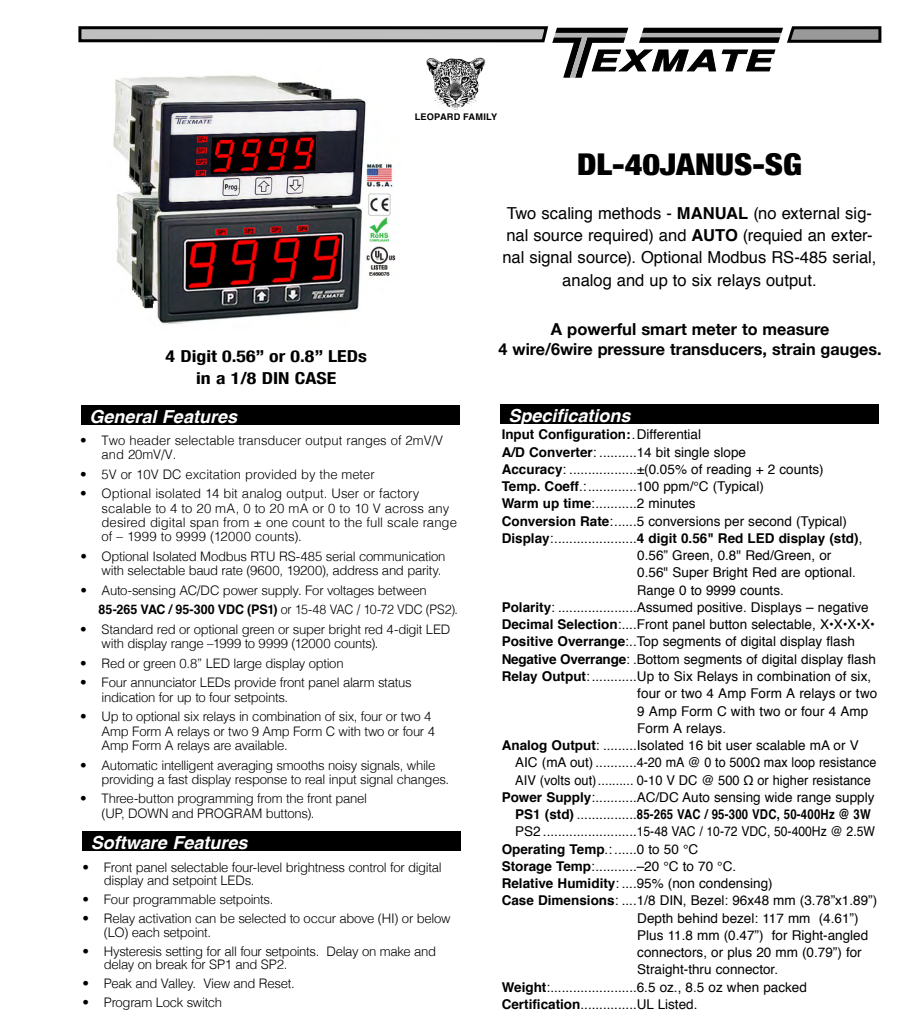
<style>
.page{position:relative;width:918px;height:1013px;background:#fff}
.page>*{position:absolute;margin:0;border:0;box-sizing:border-box;transform-origin:0 0}
.t1{font:900 condensed 30px "Helvetica Neue";color:#000;scale:1.13 1}
.t2{font:italic 700 18px "Helvetica";color:#fff}
.t3{font:16.5px/22.2px "Helvetica";color:#000;text-align:center}
.t4{font:700 16.5px/19.8px "Helvetica Neue";color:#000;text-align:center}
.t5{font:700 condensed 16.5px/22.5px "Helvetica Neue";color:#000;text-align:center;scale:1.2 1}
.t6{font:13.5px/17.2px "Helvetica";color:#000}
.t7{font:700 13.5px/17.2px "Helvetica";color:#000}
.t8{font:13.5px "Helvetica";color:#000;scale:.95 1}
.t9{font:13.5px "Helvetica";color:#000;scale:.93 1}
.t10{font:700 13.5px "Helvetica";letter-spacing:.02em;color:#000;scale:.84 1}
.t11{font:13.5px "Helvetica";color:#000;scale:.9 1}
.t12{font:300 13.2px/14.2px "Helvetica";letter-spacing:-.02em;color:#000}
.t13{font:300 13.2px/14.2px "Helvetica";color:#000}
.t14{font:700 9.15px "Helvetica";letter-spacing:.02em;color:#000}
.s1{font-weight:700}
.s2{font-weight:400}
</style>
<div class="page">
<img style="left:113px;top:78px;width:283px;height:247px">
<svg style="left:78px;top:26px;width:804px;height:52px"></svg>
<div style="left:81px;top:405px;width:378px;height:20px;background:#000"></div>
<div style="left:500px;top:404px;width:378px;height:19px;background:#000"></div>
<div style="left:83px;top:831px;width:378px;height:19px;background:#000"></div>
<img style="left:426px;top:57px;width:58px;height:53px">
<p class="t5" style="left:166px;top:343px;width:169px">4 Digit 0.56” or 0.8” LEDs in a 1/8 DIN CASE</p>
<p class="t14" style="left:414px;top:110px;width:84px">LEOPARD FAMILY</p>
<h1 class="t1" style="left:577px;top:139px;width:200px">DL-40JANUS-SG</h1>
<p class="t3" style="left:502px;top:203px;width:375px">Two scaling methods - <span class="s1">MANUAL</span> (no external sig&shy;nal source required) and <span class="s1">AUTO</span> (requied an exter&shy;nal signal source). Optional Modbus RS-485 serial, analog and up to six relays output.</p>
<p class="t4" style="left:498px;top:319px;width:384px">A powerful smart meter to measure<br>4 wire/6wire pressure transducers, strain gauges.</p>
<h2 class="t2" style="left:89px;top:402px;width:149px">General Features</h2>
<h2 class="t2" style="left:508px;top:400px;width:124px">Specifications</h2>
<p class="t13" style="left:102px;top:432px;width:343px;text-indent:-21px">• Two header selectable transducer output ranges of 2mV/V and 20mV/V.</p>
<p class="t13" style="left:80px;top:466px;width:296px">• 5V or 10V DC excitation provided by the meter</p>
<p class="t13" style="left:102px;top:485px;width:357px;text-indent:-21px">• Optional isolated 14 bit analog output. User or factory scalable to 4 to 20 mA, 0 to 20 mA or 0 to 10 V across any desired digital span from ± one count to the full scale range of – 1999 to 9999 (12000 counts).</p>
<p class="t12" style="left:80px;top:548px;width:366px;text-align:right">• Optional Isolated Modbus RTU RS-485 serial communication with selectable baud rate (9600, 19200), address and parity.</p>
<p class="t12" style="left:99px;top:579px;width:361px;line-height:19.6px;text-indent:-18px">• Auto-sensing AC/DC power supply. For voltages between<br><span class="s1">85-265 VAC / 95-300 VDC (PS1)</span> or 15-48 VAC / 10-72 VDC (PS2).</p>
<p class="t12" style="left:102px;top:621px;width:350px;text-indent:-21px">• Standard red or optional green or super bright red 4-digit LED with display range –1999 to 9999 (12000 counts).</p>
<p class="t12" style="left:80px;top:655px;width:265px">• Red or green 0.8” LED large display option</p>
<p class="t12" style="left:102px;top:674px;width:311px;text-indent:-21px">• Four annunciator LEDs provide front panel alarm status indication for up to four setpoints.</p>
<p class="t12" style="left:101px;top:708px;width:335px;text-indent:-21px">• Up to optional six relays in combination of six, four or two 4<br>Amp Form A relays or two 9 Amp Form C with two or four 4<br>Amp Form A relays are available.</p>
<p class="t12" style="left:101px;top:757px;width:349px;text-indent:-21px">• Automatic intelligent averaging smooths noisy signals, while providing a fast display response to real input signal changes.</p>
<p class="t12" style="left:101px;top:790px;width:267px;text-indent:-21px">• Three-button programming from the front panel (UP, DOWN and PROGRAM buttons).</p>
<h2 class="t2" style="left:91px;top:827px;width:158px">Software Features</h2>
<p class="t12" style="left:104px;top:859px;width:339px;line-height:13.5px;text-indent:-21px">• Front panel selectable four-level brightness control for digital display and setpoint LEDs.</p>
<p class="t12" style="left:83px;top:891px;width:192px">• Four programmable setpoints.</p>
<p class="t12" style="left:104px;top:910px;width:348px;line-height:13.5px;text-indent:-21px">• Relay activation can be selected to occur above (HI) or below (LO) each setpoint.</p>
<p class="t12" style="left:104px;top:943px;width:334px;line-height:13.5px;text-indent:-21px">• Hysteresis setting for all four setpoints. Delay on make and delay on break for SP1 and SP2.</p>
<p class="t12" style="left:83px;top:975px;width:213px">• Peak and Valley. View and Reset.</p>
<p class="t12" style="left:83px;top:994px;width:141px">• Program Lock switch</p>
<p class="t7" style="left:501px;top:426px;width:201px">Input Configuration: <span class="s2">Differential<br></span>A/D Converter<span class="s2">:</span></p>
<p class="t6" style="left:636px;top:444px;width:111px">14 bit single slope</p>
<p class="t7" style="left:501px;top:461px;width:66px">Accuracy<span class="s2">:</span></p>
<p class="t6" style="left:636px;top:461px;width:188px">±(0.05% of reading + 2 counts)</p>
<p class="t7" style="left:501px;top:478px;width:86px">Temp. Coeff<span class="s2">.:</span></p>
<p class="t6" style="left:636px;top:478px;width:128px">100 ppm/°C (Typical)</p>
<p class="t7" style="left:501px;top:495px;width:95px">Warm up time<span class="s2">:</span></p>
<p class="t6" style="left:636px;top:495px;width:60px">2 minutes</p>
<p class="t7" style="left:501px;top:512px;width:113px">Conversion Rate<span class="s2">:</span></p>
<p class="t6" style="left:636px;top:513px;width:212px">5 conversions per second (Typical)</p>
<p class="t7" style="left:501px;top:530px;width:53px">Display<span class="s2">:</span></p>
<p class="t6" style="left:636px;top:530px;width:227px"><span class="s1">4 digit 0.56" Red LED display (std)</span>,<br>0.56” Green, 0.8" Red/Green, or<br>0.56" Super Bright Red are optional.<br>Range 0 to 9999 counts.</p>
<p class="t7" style="left:501px;top:598px;width:55px">Polarity<span class="s2">:</span></p>
<p class="t6" style="left:501px;top:599px;width:375px;text-indent:135px">Assumed positive. Displays – negative <span class="s1">Decimal Selection</span>: Front panel button selectable, X•X•X•X• <span class="s1">Positive Overrange</span>: Top segments of digital display flash <span class="s1">Negative Overrange</span>: Bottom segments of digital display flash <span class="s1">Relay Output</span>:</p>
<p class="t6" style="left:636px;top:668px;width:242px">Up to Six Relays in combination of six, four or two 4 Amp Form A relays or two<br>9 Amp Form C with two or four 4 Amp<br>Form A relays.</p>
<p class="t7" style="left:501px;top:737px;width:99px">Analog Output<span class="s2">:</span></p>
<p class="t6" style="left:636px;top:737px;width:223px">Isolated 16 bit user scalable mA or V</p>
<p class="t6" style="left:515px;top:754px;width:80px">AIC (mA out)</p>
<p class="t9" style="left:636px;top:752px;width:259px">4-20 mA @ 0 to 500Ω max loop resistance</p>
<p class="t8" style="left:515px;top:769px;width:87px">AIV (volts out)</p>
<p class="t8" style="left:636px;top:769px;width:248px">0-10 V DC @ 500 Ω or higher resistance</p>
<p class="t7" style="left:501px;top:788px;width:95px">Power Supply<span class="s2">:</span></p>
<p class="t6" style="left:636px;top:788px;width:239px">AC/DC Auto sensing wide range supply</p>
<p class="t7" style="left:515px;top:806px;width:60px">PS1 (std)</p>
<p class="t10" style="left:636px;top:803px;width:280px">85-265 VAC / 95-300 VDC, 50-400Hz @ 3W</p>
<p class="t6" style="left:515px;top:823px;width:27px">PS2</p>
<p class="t11" style="left:636px;top:821px;width:266px">15-48 VAC / 10-72 VDC, 50-400Hz @ 2.5W</p>
<p class="t7" style="left:501px;top:840px;width:112px">Operating Temp<span class="s2">.:</span></p>
<p class="t6" style="left:636px;top:840px;width:63px">0 to 50 °C</p>
<p class="t7" style="left:501px;top:857px;width:95px">Storage Temp<span class="s2">:</span></p>
<p class="t6" style="left:636px;top:858px;width:101px">–20 °C to 70 °C.</p>
<p class="t7" style="left:501px;top:875px;width:119px">Relative Humidity<span class="s2">:</span></p>
<p class="t6" style="left:636px;top:875px;width:137px">95% (non condensing)</p>
<p class="t7" style="left:501px;top:892px;width:118px">Case Dimensions<span class="s2">:</span></p>
<p class="t6" style="left:636px;top:892px;width:242px">1/8 DIN, Bezel: 96x48 mm (3.78”x1.89”)<br>Depth behind bezel: 117 mm (4.61”)<br>Plus 11.8 mm (0.47”) for Right-angled connectors, or plus 20 mm (0.79”) for Straight-thru connector.</p>
<p class="t7" style="left:501px;top:978px;width:50px">Weight<span class="s2">:</span></p>
<p class="t6" style="left:636px;top:978px;width:171px">6.5 oz., 8.5 oz when packed</p>
<p class="t7" style="left:501px;top:995px;width:80px">Certification</p>
<p class="t6" style="left:636px;top:996px;width:62px">UL Listed.</p>
</div>
